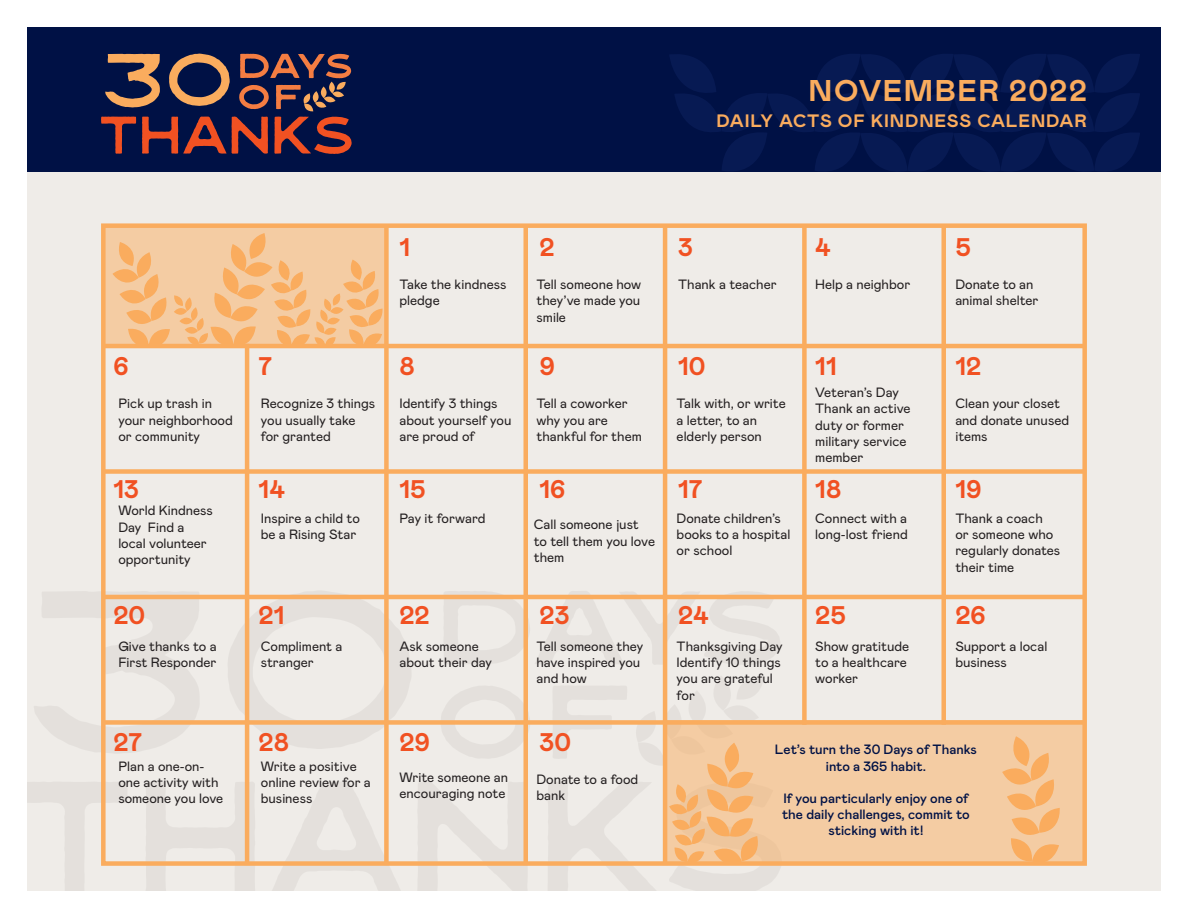
<style>
.page{position:relative;width:1188px;height:918px;background:#fff}
.page>*{position:absolute;margin:0;border:0;box-sizing:border-box;transform-origin:0 0}
.t1{font:700 30px "Smile Doctors Mabry";letter-spacing:.05em;color:#faac5e}
.t2{font:700 25.5px "Smile Doctors Mabry";color:#f15122}
.t3{font:700 18px "Smile Doctors Mabry";letter-spacing:.05em;color:#faac5e}
.t4{font:13.5px/16.2px "Smile Doctors Mabry";color:#231f20}
.t5{font:500 13.5px/16.2px "Smile Doctors Mabry";color:#001145;text-align:center}
</style>
<div class="page">
<div style="left:0;top:172px;width:1188px;height:746px;background:#efece8"></div>
<div style="left:0;top:0;width:1188px;height:172px;background:#001145"></div>
<svg style="left:441px;top:686px;width:89px;height:72px"></svg>
<svg style="left:27px;top:782px;width:100px;height:109px"></svg>
<svg style="left:146px;top:782px;width:109px;height:109px"></svg>
<svg style="left:272px;top:782px;width:128px;height:109px"></svg>
<svg style="left:418px;top:782px;width:109px;height:109px"></svg>
<svg style="left:34px;top:591px;width:166px;height:162px"></svg>
<svg style="left:227px;top:590px;width:185px;height:159px"></svg>
<svg style="left:443px;top:591px;width:338px;height:76px"></svg>
<svg style="left:101px;top:54px;width:251px;height:100px"></svg>
<div style="left:103px;top:225px;width:284px;height:119px;background:#f4cca3"></div>
<div style="left:101px;top:223px;width:986px;height:643px;border:4px solid #faac5e"></div>
<hr style="left:103px;top:344px;width:982px;height:4px;background:#faac5e">
<div style="left:103px;top:469px;width:982px;height:5px;background:#faac5e"></div>
<hr style="left:103px;top:595px;width:982px;height:4px;background:#faac5e">
<div style="left:103px;top:720px;width:982px;height:5px;background:#faac5e"></div>
<hr style="left:245px;top:344px;width:4px;height:521px;background:#faac5e">
<div style="left:802px;top:225px;width:5px;height:500px;background:#faac5e"></div>
<div style="left:941px;top:225px;width:5px;height:500px;background:#faac5e"></div>
<div style="left:384px;top:225px;width:5px;height:640px;background:#faac5e"></div>
<div style="left:523px;top:225px;width:5px;height:640px;background:#faac5e"></div>
<hr style="left:663px;top:225px;width:4px;height:640px;background:#faac5e">
<div style="left:782px;top:720px;width:303px;height:145px;background:#f4cca3"></div>
<svg style="left:113px;top:233px;width:271px;height:118px"></svg>
<svg style="left:1002px;top:736px;width:60px;height:130px"></svg>
<svg style="left:548px;top:673px;width:234px;height:218px"></svg>
<svg style="left:670px;top:54px;width:470px;height:117px"></svg>
<div style="left:0;top:891px;width:1188px;height:27px;background:#fff"></div>
<div style="left:0;top:0;width:1188px;height:27px;background:#fff"></div>
<div style="left:0;top:15px;width:27px;height:903px;background:#fff"></div>
<div style="left:1161px;top:15px;width:27px;height:903px;background:#fff"></div>
<p class="t1" style="left:809px;top:69px;width:280px">NOVEMBER 2022</p>
<p class="t2" style="left:399px;top:229px;width:12px">1</p>
<p class="t2" style="left:540px;top:229px;width:17px">2</p>
<p class="t3" style="left:716px;top:108px;width:372px">DAILY ACTS OF KINDNESS CALENDAR</p>
<p class="t2" style="left:678px;top:229px;width:16px">3</p>
<p class="t2" style="left:815px;top:229px;width:17px">4</p>
<p class="t2" style="left:955px;top:229px;width:17px">5</p>
<p class="t4" style="left:399px;top:276px;width:109px">Take the kindness pledge</p>
<p class="t4" style="left:537px;top:276px;width:106px;text-align:justify">Tell someone how they’ve made you smile</p>
<p class="t4" style="left:678px;top:276px;width:100px">Thank a teacher</p>
<p class="t4" style="left:815px;top:276px;width:97px">Help a neighbor</p>
<p class="t4" style="left:955px;top:276px;width:85px">Donate to an animal shelter</p>
<p class="t2" style="left:113px;top:347px;width:17px">6</p>
<p class="t2" style="left:399px;top:347px;width:17px">8</p>
<p class="t2" style="left:259px;top:347px;width:15px">7</p>
<p class="t2" style="left:540px;top:347px;width:17px">9</p>
<p class="t4" style="left:118px;top:395px;width:116px">Pick up trash in your neighborhood or community</p>
<p class="t4" style="left:261px;top:395px;width:116px">Recognize 3 things you usually take for granted</p>
<p class="t4" style="left:399px;top:395px;width:113px">Identify 3 things about yourself you are proud of</p>
<p class="t4" style="left:537px;top:395px;width:107px">Tell a coworker why you are thankful for them</p>
<p class="t2" style="left:259px;top:471px;width:28px">14</p>
<p class="t2" style="left:540px;top:471px;width:28px">16</p>
<p class="t2" style="left:113px;top:471px;width:27px">13</p>
<p class="t2" style="left:399px;top:471px;width:28px">15</p>
<p class="t4" style="left:118px;top:502px;width:96px">World Kindness<br>Day Find a local volunteer opportunity</p>
<p class="t4" style="left:261px;top:510px;width:101px">Inspire a child to be a Rising Star</p>
<p class="t4" style="left:399px;top:510px;width:88px">Pay it forward</p>
<p class="t4" style="left:534px;top:516px;width:123px">Call someone just to tell them you love them</p>
<p class="t2" style="left:113px;top:597px;width:33px">20</p>
<p class="t2" style="left:399px;top:597px;width:32px">22</p>
<p class="t2" style="left:259px;top:597px;width:27px">21</p>
<p class="t2" style="left:540px;top:597px;width:32px">23</p>
<p class="t4" style="left:118px;top:638px;width:100px">Give thanks to a<br>First Responder</p>
<p class="t4" style="left:261px;top:638px;width:83px">Compliment a stranger</p>
<p class="t4" style="left:399px;top:638px;width:94px">Ask someone about their day</p>
<p class="t4" style="left:537px;top:638px;width:108px">Tell someone they have inspired you and how</p>
<p class="t2" style="left:113px;top:724px;width:30px">27</p>
<p class="t2" style="left:399px;top:724px;width:32px">29</p>
<p class="t2" style="left:259px;top:724px;width:32px">28</p>
<p class="t2" style="left:540px;top:724px;width:33px">30</p>
<p class="t4" style="left:118px;top:757px;width:106px">Plan a one-on&shy;one activity with someone you love</p>
<p class="t4" style="left:261px;top:757px;width:112px">Write a positive online review for a business</p>
<p class="t4" style="left:399px;top:768px;width:110px">Write someone an encouraging note</p>
<p class="t4" style="left:537px;top:771px;width:103px">Donate to a food bank</p>
<p class="t2" style="left:678px;top:347px;width:29px">10</p>
<p class="t2" style="left:815px;top:347px;width:23px">11</p>
<p class="t2" style="left:955px;top:347px;width:27px">12</p>
<p class="t4" style="left:677px;top:395px;width:111px">Talk with, or write a letter, to an elderly person</p>
<p class="t4" style="left:815px;top:384px;width:85px">Veteran’s Day</p>
<p class="t4" style="left:815px;top:400px;width:97px">Thank an active duty or former military service member</p>
<p class="t4" style="left:955px;top:395px;width:115px">Clean your closet and donate unused items</p>
<p class="t2" style="left:678px;top:471px;width:26px">17</p>
<p class="t2" style="left:815px;top:471px;width:28px">18</p>
<p class="t2" style="left:955px;top:471px;width:28px">19</p>
<p class="t4" style="left:677px;top:510px;width:115px">Donate children’s books to a hospital or school</p>
<p class="t4" style="left:815px;top:510px;width:94px">Connect with a long-lost friend</p>
<p class="t4" style="left:955px;top:510px;width:106px">Thank a coach<br>or someone who regularly donates their time</p>
<p class="t2" style="left:678px;top:597px;width:32px">24</p>
<p class="t2" style="left:815px;top:597px;width:32px">25</p>
<p class="t2" style="left:955px;top:597px;width:32px">26</p>
<p class="t4" style="left:677px;top:638px;width:107px">Thanksgiving Day</p>
<p class="t4" style="left:677px;top:654px;width:106px">Identify 10 things you are grateful for</p>
<p class="t4" style="left:815px;top:638px;width:96px">Show gratitude to a healthcare worker</p>
<p class="t4" style="left:955px;top:638px;width:93px">Support a local business</p>
<p class="t5" style="left:775px;top:741px;width:203px">Let’s turn the 30 Days of Thanks into a 365 habit.</p>
<p class="t5" style="left:782px;top:790px;width:189px">If you particularly enjoy one of the daily challenges, commit to sticking with it!</p>
</div>
